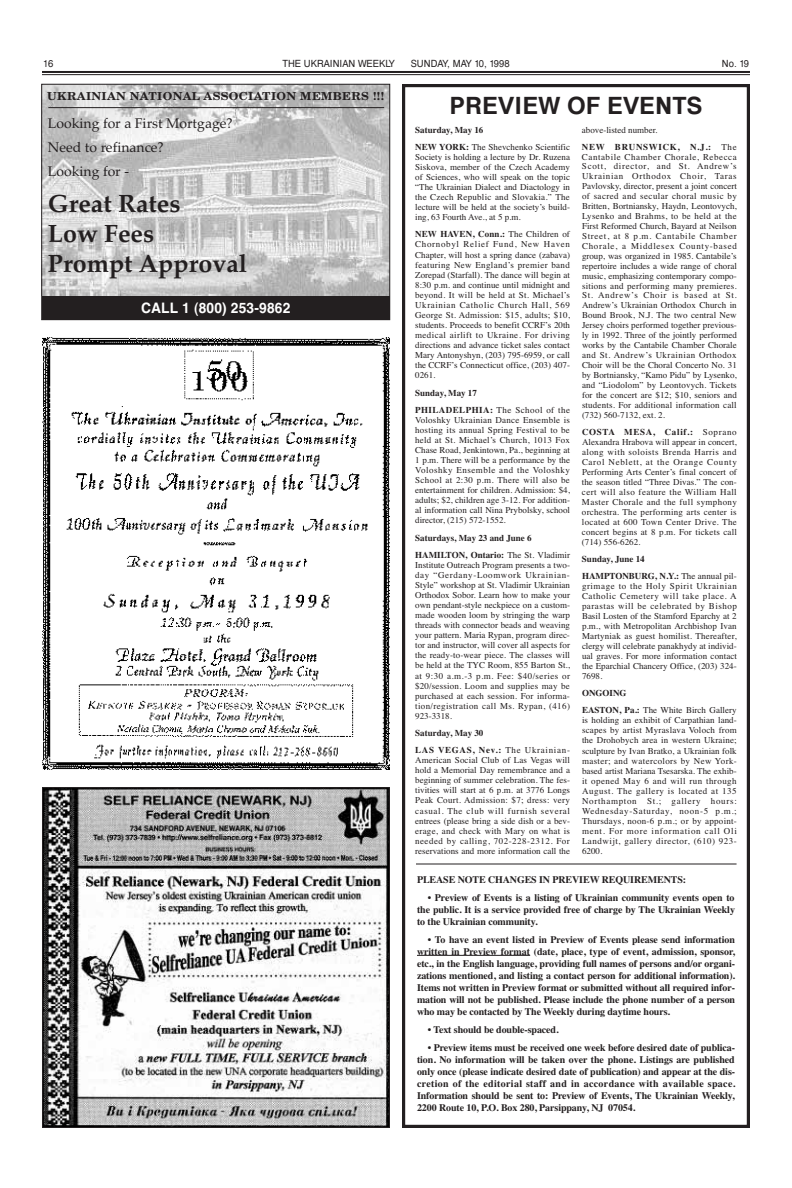
<style>
.page{position:relative;width:792px;height:1188px;background:#fff}
.page>*{position:absolute;margin:0;border:0;box-sizing:border-box;transform-origin:0 0}
.t1{font:700 25px/30px "Palatino";color:#231f20}
.t2{font:700 24px "Svoboda FAF";color:#231f20}
.t3{font:700 14.4px "Helvetica";letter-spacing:.01em;color:#fff;scale:.96 1}
.t4{font:14px/24px "Palatino";color:#231f20}
.t5{font:700 11px "New Century Schlbk";letter-spacing:.035em;color:#231f20;scale:1.05 1}
.t6{font:700 10px/12px "Times";letter-spacing:-.01em;color:#231f20;text-align:justify}
.t7{font:10px "Svoboda FAF";color:#231f20;scale:.95 1}
.t8{font:9px/10.1px "Times";color:#231f20;text-align:justify}
.t9{font:700 9px/17.1px "Times";color:#231f20}
.s1{font-weight:700}
.s2{font-weight:400}
</style>
<div class="page">
<hr style="left:42px;top:71px;width:708px;height:2px;background:#231f20">
<hr style="left:42px;top:74px;width:708px;height:1px;background:#231f20">
<div style="left:402px;top:84px;width:348px;height:1044px;border:3px solid #231f20"></div>
<img style="left:44px;top:789px;width:344px;height:337px">
<div style="left:42px;top:787px;width:348px;height:341px;border:1px solid #231f20"></div>
<img style="left:42px;top:338px;width:348px;height:432px">
<hr style="left:417px;top:955px;width:57px;height:1px;background:#231f20">
<hr style="left:474px;top:955px;width:56px;height:1px;background:#231f20">
<hr style="left:416px;top:864px;width:321px;height:1px;background:#231f20">
<img style="left:43px;top:86px;width:345px;height:210px">
<div style="left:41px;top:84px;width:349px;height:236px;border:1px solid #231f20"></div>
<div style="left:42px;top:296px;width:348px;height:23px;background:#231f20"></div>
<hr style="left:48px;top:107px;width:336px;height:1px;background:#231f20">
<p class="t7" style="left:43px;top:57px;width:12px">16</p>
<p class="t7" style="left:282px;top:57px;width:120px">THE UKRAINIAN WEEKLY</p>
<p class="t7" style="left:411px;top:57px;width:105px">SUNDAY, MAY 10, 1998</p>
<p class="t7" style="left:722px;top:57px;width:30px">No. 19</p>
<p class="t5" style="left:47px;top:90px;width:322px">UKRAINIAN NATIONAL ASSOCIATION MEMBERS !!!</p>
<h3 class="t4" style="left:48px;top:111px;width:186px">Looking for a First Mortgage?<br>Need to refinance?<br>Looking for -</h3>
<h1 class="t1" style="left:48px;top:188px;width:201px">Great Rates<br>Low Fees<br>Prompt Approval</h1>
<h3 class="t3" style="left:141px;top:299px;width:157px">CALL 1 (800) 253-9862</h3>
<h2 class="t2" style="left:449px;top:91px;width:255px">PREVIEW OF EVENTS</h2>
<p class="t8" style="left:415px;top:121px;width:156px;line-height:17.1px"><span class="s1">Saturday, May 16<br>NEW YORK:</span> The Shevchenko Scientific</p>
<p class="t8" style="left:415px;top:152px;width:156px">Society is holding a lecture by Dr. Ruzena Siskova, member of the Czech Academy of Sciences, who will speak on the topic “The Ukrainian Dialect and Diactology in the Czech Republic and Slovakia.” The lecture will be held at the society’s build&shy;ing, 63 Fourth Ave., at 5 p.m.</p>
<p class="t8" style="left:415px;top:229px;width:156px"><span class="s1">NEW HAVEN, Conn.:</span> The Children of Chornobyl Relief Fund, New Haven Chapter, will host a spring dance (zabava) featuring New England’s premier band Zorepad (Starfall). The dance will begin at 8:30 p.m. and continue until midnight and beyond. It will be held at St. Michael’s Ukrainian Catholic Church Hall, 569<br>George St. Admission: $15, adults; $10, students. Proceeds to benefit CCRF’s 20th medical airlift to Ukraine. For driving directions and advance ticket sales contact Mary Antonyshyn, (203) 795-6959, or call the CCRF’s Connecticut office, (203) 407- 0261.</p>
<p class="t9" style="left:415px;top:384px;width:156px">Sunday, May 17<br>PHILADELPHIA: <span class="s2">The School of the</span></p>
<p class="t8" style="left:415px;top:415px;width:156px">Voloshky Ukrainian Dance Ensemble is hosting its annual Spring Festival to be held at St. Michael’s Church, 1013 Fox Chase Road, Jenkintown, Pa., beginning at 1 p.m. There will be a performance by the Voloshky Ensemble and the Voloshky School at 2:30 p.m. There will also be entertainment for children. Admission: $4, adults; $2, children age 3-12. For addition&shy;al information call Nina Prybolsky, school director, (215) 572-1552.</p>
<p class="t9" style="left:415px;top:529px;width:156px">Saturdays, May 23 and June 6<br>HAMILTON, Ontario: <span class="s2">The St. Vladimir</span></p>
<p class="t8" style="left:415px;top:560px;width:156px">Institute Outreach Program presents a two&shy;day “Gerdany-Loomwork Ukrainian-Style” workshop at St. Vladimir Ukrainian Orthodox Sobor. Learn how to make your own pendant-style neckpiece on a custom&shy;made wooden loom by stringing the warp threads with connector beads and weaving your pattern. Maria Rypan, program direc&shy;tor and instructor, will cover all aspects for the ready-to-wear piece. The classes will be held at the TYC Room, 855 Barton St., at 9:30 a.m.-3 p.m. Fee: $40/series or $20/session. Loom and supplies may be purchased at each session. For informa&shy;tion/registration call Ms. Rypan, (416)<br>923-3318.</p>
<p class="t9" style="left:415px;top:724px;width:156px">Saturday, May 30<br>LAS VEGAS, Nev.: <span class="s2">The Ukrainian-</span></p>
<p class="t8" style="left:415px;top:755px;width:156px">American Social Club of Las Vegas will hold a Memorial Day remembrance and a beginning of summer celebration. The fes&shy;tivities will start at 6 p.m. at 3776 Longs Peak Court. Admission: $7; dress: very casual. The club will furnish several entrees (please bring a side dish or a bev&shy;erage, and check with Mary on what is needed by calling, 702-228-2312. For reservations and more information call the</p>
<p class="t8" style="left:582px;top:121px;width:156px;line-height:17px">above-listed number.<br><span class="s1">NEW BRUNSWICK, N.J.:</span> The</p>
<p class="t8" style="left:582px;top:151px;width:156px">Cantabile Chamber Chorale, Rebecca Scott, director, and St. Andrew’s Ukrainian Orthodox Choir, Taras Pavlovsky, director, present a joint concert of sacred and secular choral music by Britten, Bortniansky, Haydn, Leontovych, Lysenko and Brahms, to be held at the First Reformed Church, Bayard at Neilson Street, at 8 p.m. Cantabile Chamber Chorale, a Middlesex County-based group, was organized in 1985. Cantabile’s repertoire includes a wide range of choral music, emphasizing contemporary compo&shy;sitions and performing many premieres.<br>St. Andrew’s Choir is based at St.<br>Andrew’s Ukrainian Orthodox Church in Bound Brook, N.J. The two central New Jersey choirs performed together previous&shy;ly in 1992. Three of the jointly performed works by the Cantabile Chamber Chorale and St. Andrew’s Ukrainian Orthodox Choir will be the Choral Concerto No. 31 by Bortniansky, “Kamo Pidu” by Lysenko, and “Liodolom” by Leontovych. Tickets for the concert are $12; $10, seniors and students. For additional information call (732) 560-7132, ext. 2.</p>
<p class="t8" style="left:582px;top:427px;width:156px"><span class="s1">COSTA MESA, Calif.:</span> Soprano Alexandra Hrabova will appear in concert, along with soloists Brenda Harris and Carol Neblett, at the Orange County Performing Arts Center’s final concert of the season titled “Three Divas.” The con&shy;cert will also feature the William Hall Master Chorale and the full symphony orchestra. The performing arts center is located at 600 Town Center Drive. The concert begins at 8 p.m. For tickets call (714) 556-6262.</p>
<p class="t9" style="left:582px;top:550px;width:156px">Sunday, June 14<br>HAMPTONBURG, N.Y.: <span class="s2">The annual pil-</span></p>
<p class="t8" style="left:582px;top:581px;width:156px">grimage to the Holy Spirit Ukrainian Catholic Cemetery will take place. A parastas will be celebrated by Bishop Basil Losten of the Stamford Eparchy at 2 p.m., with Metropolitan Archbishop Ivan Martyniak as guest homilist. Thereafter, clergy will celebrate panakhydy at individ&shy;ual graves. For more information contact the Eparchial Chancery Office, (203) 324- 7698.</p>
<p class="t8" style="left:582px;top:685px;width:156px;line-height:17.1px"><span class="s1">ONGOING<br>EASTON, Pa.:</span> The White Birch Gallery</p>
<p class="t8" style="left:582px;top:715px;width:156px">is holding an exhibit of Carpathian land&shy;scapes by artist Myraslava Voloch from the Drohobych area in western Ukraine; sculpture by Ivan Bratko, a Ukrainian folk master; and watercolors by New York&shy;based artist Mariana Tsesarska. The exhib&shy;it opened May 6 and will run through August. The gallery is located at 135<br>Northampton St.; gallery hours:<br>Wednesday-Saturday, noon-5 p.m.; Thursdays, noon-6 p.m.; or by appoint&shy;ment. For more information call Oli Landwijt, gallery director, (610) 923- 6200.</p>
<p class="t6" style="left:417px;top:873px;width:271px">PLEASE NOTE CHANGES IN PREVIEW REQUIREMENTS:</p>
<p class="t6" style="left:417px;top:891px;width:320px;text-indent:11px">• Preview of Events is a listing of Ukrainian community events open to the public. It is a service provided free of charge by The Ukrainian Weekly to the Ukrainian community.</p>
<p class="t6" style="left:417px;top:933px;width:320px;text-indent:11px">• To have an event listed in Preview of Events please send information written in Preview format (date, place, type of event, admission, sponsor, etc., in the English language, providing full names of persons and/or organi&shy;zations mentioned, and listing a contact person for additional information).<br>Items not written in Preview format or submitted without all required infor&shy;mation will not be published. Please include the phone number of a person who may be contacted by The Weekly during daytime hours.</p>
<p class="t6" style="left:428px;top:1023px;width:132px">• Text should be double-spaced.</p>
<p class="t6" style="left:417px;top:1041px;width:320px;text-indent:11px">• Preview items must be received one week before desired date of publica&shy;tion. No information will be taken over the phone. Listings are published only once (please indicate desired date of publication) and appear at the dis&shy;cretion of the editorial staff and in accordance with available space.<br>Information should be sent to: Preview of Events, The Ukrainian Weekly, 2200 Route 10, P.O. Box 280, Parsippany, NJ 07054.</p>
</div>
